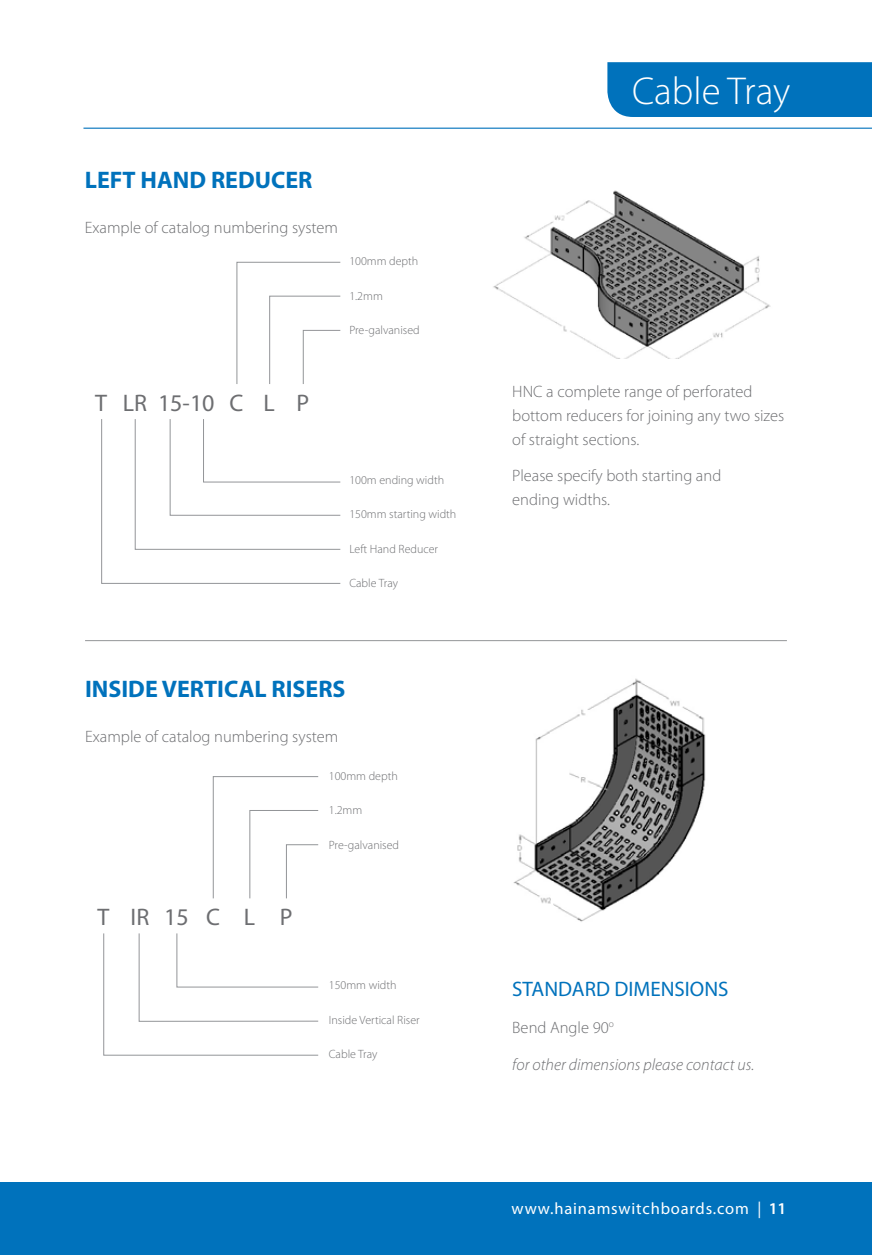
<style>
.page{position:relative;width:872px;height:1255px;background:#fff}
.page>*{position:absolute;margin:0;border:0;box-sizing:border-box;transform-origin:0 0}
.t1{font:300 39px "Myriad Pro";color:#fff}
.t2{font:700 24px "Myriad Pro";color:#0072bc}
.t3{font:24px "Myriad Pro";color:#6d6e71}
.t4{font:21px "Myriad Pro";color:#0072bc}
.t5{font:300 16.5px/24px "Myriad Pro";color:#6d6e71}
.t6{font:italic 300 16.5px "Myriad Pro";color:#6d6e71}
.t7{font:16.5px "Myriad Pro";letter-spacing:.05em;color:#fff}
.t8{font:300 12px "Myriad Pro";color:#6d6e71}
.s1{font-weight:600}
</style>
<div class="page">
<div style="left:0;top:1182px;width:872px;height:72px;background:#0072bc"></div>
<div style="left:607px;top:62px;width:265px;height:55px;background:#0072bc"></div>
<hr style="left:83px;top:128px;width:789px;height:1px;background:#0072bc">
<svg style="left:236px;top:261px;width:105px;height:123px"></svg>
<svg style="left:101px;top:419px;width:240px;height:165px"></svg>
<svg style="left:212px;top:776px;width:107px;height:123px"></svg>
<svg style="left:103px;top:933px;width:216px;height:122px"></svg>
<img style="left:513px;top:678px;width:193px;height:244px">
<hr style="left:85px;top:640px;width:702px;height:1px;background:#939598">
<img style="left:493px;top:190px;width:278px;height:168px">
<h2 class="t2" style="left:85px;top:164px;width:229px">LEFT HAND REDUCER</h2>
<p class="t5" style="left:85px;top:216px;width:255px">Example of catalog numbering system</p>
<p class="t8" style="left:349px;top:254px;width:70px">100mm depth</p>
<p class="t8" style="left:349px;top:289px;width:35px">1.2mm</p>
<p class="t8" style="left:349px;top:323px;width:72px">Pre-galvanised</p>
<h2 class="t3" style="left:95px;top:388px;width:216px">T LR 15-10 C L P</h2>
<p class="t8" style="left:349px;top:472px;width:96px">100m ending width</p>
<p class="t8" style="left:349px;top:507px;width:108px">150mm starting width</p>
<p class="t8" style="left:349px;top:541px;width:90px">Left Hand Reducer</p>
<p class="t8" style="left:349px;top:576px;width:50px">Cable Tray</p>
<h2 class="t2" style="left:85px;top:673px;width:262px">INSIDE VERTICAL RISERS</h2>
<p class="t5" style="left:85px;top:724px;width:255px">Example of catalog numbering system</p>
<p class="t8" style="left:329px;top:768px;width:70px">100mm depth</p>
<p class="t8" style="left:329px;top:803px;width:35px">1.2mm</p>
<p class="t8" style="left:329px;top:837px;width:72px">Pre-galvanised</p>
<h2 class="t3" style="left:97px;top:902px;width:196px">T IR15C L P</h2>
<p class="t8" style="left:329px;top:978px;width:69px">150mm width</p>
<p class="t8" style="left:329px;top:1012px;width:92px">Inside Vertical Riser</p>
<p class="t8" style="left:329px;top:1047px;width:50px">Cable Tray</p>
<h1 class="t1" style="left:632px;top:68px;width:160px">Cable Tray</h1>
<p class="t5" style="left:512px;top:379px;width:273px">HNC a complete range of perforated bottom reducers for joining any two sizes of straight sections.</p>
<p class="t5" style="left:512px;top:463px;width:210px">Please specify both starting and ending widths.</p>
<p class="t4" style="left:512px;top:976px;width:218px">STANDARD DIMENSIONS</p>
<p class="t5" style="left:512px;top:1015px;width:103px">Bend Angle 90<sup>o</sup></p>
<p class="t6" style="left:512px;top:1054px;width:244px">for other dimensions please contact us.</p>
<p class="t7" style="left:511px;top:1198px;width:276px">www.hainamswitchboards.com | <span class="s1">11</span></p>
</div>
